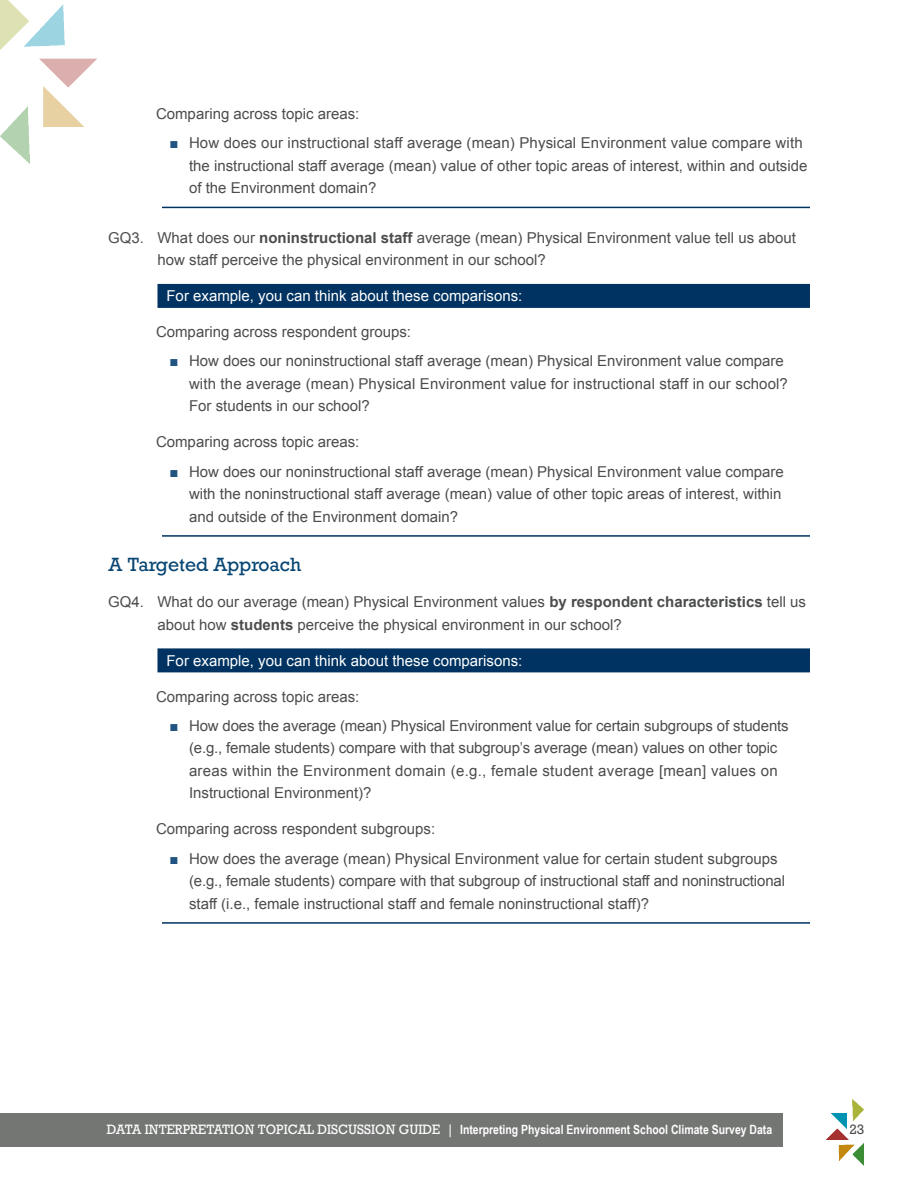
<style>
.page{position:relative;width:918px;height:1188px;background:#fff}
.page>*{position:absolute;margin:0;border:0;box-sizing:border-box;transform-origin:0 0}
.t1{font:18px "Rockwell";color:#084673}
.t2{font:15px/22.5px "Arial";color:#4b4c4d}
.t3{font:15px "Arial";color:#fff}
.t4{font:700 12.75px "Arial Narrow";color:#fff}
.t5{font:12.75px "Rockwell";color:#4b4c4d}
.s1{color:#215480}
.s2{font-weight:700}
.s3{font-family:"Rockwell";font-weight:400}
</style>
<div class="page">
<div style="left:0;top:1113px;width:783px;height:34px;background:#747674"></div>
<img style="left:0;top:0;width:97px;height:164px">
<img style="left:826px;top:1099px;width:38px;height:67px">
<hr style="left:162px;top:207px;width:648px;height:1px;background:#003361">
<div style="left:157px;top:284px;width:653px;height:24px;background:#003361"></div>
<hr style="left:162px;top:535px;width:648px;height:2px;background:#003361">
<div style="left:157px;top:648px;width:653px;height:24px;background:#003361"></div>
<hr style="left:162px;top:922px;width:648px;height:2px;background:#003361">
<p class="t2" style="left:156px;top:103px;width:205px">Comparing across topic areas:</p>
<p class="t2" style="left:189px;top:132px;width:620px;text-indent:-20px"><span class="s1">■</span> How does our instructional staff average (mean) Physical Environment value compare with the instructional staff average (mean) value of other topic areas of interest, within and outside of the Environment domain?</p>
<p class="t2" style="left:158px;top:226px;width:640px;text-indent:-50px">GQ3. What does our <span class="s2">noninstructional staff</span> average (mean) Physical Environment value tell us about how staff perceive the physical environment in our school?</p>
<p class="t3" style="left:166px;top:286px;width:357px">For example, you can think about these comparisons:</p>
<p class="t2" style="left:156px;top:321px;width:257px">Comparing across respondent groups:</p>
<p class="t2" style="left:189px;top:350px;width:600px;text-indent:-20px"><span class="s1">■</span> How does our noninstructional staff average (mean) Physical Environment value compare with the average (mean) Physical Environment value for instructional staff in our school?<br>For students in our school?</p>
<p class="t2" style="left:156px;top:431px;width:205px">Comparing across topic areas:</p>
<p class="t2" style="left:189px;top:460px;width:596px;text-indent:-20px"><span class="s1">■</span> How does our noninstructional staff average (mean) Physical Environment value compare with the noninstructional staff average (mean) value of other topic areas of interest, within and outside of the Environment domain?</p>
<p class="t1" style="left:108px;top:554px;width:195px">A Targeted Approach</p>
<p class="t2" style="left:158px;top:591px;width:650px;text-indent:-50px">GQ4. What do our average (mean) Physical Environment values <span class="s2">by respondent characteristics</span> tell us about how <span class="s2">students</span> perceive the physical environment in our school?</p>
<p class="t3" style="left:166px;top:651px;width:357px">For example, you can think about these comparisons:</p>
<p class="t2" style="left:156px;top:685px;width:205px">Comparing across topic areas:</p>
<p class="t2" style="left:189px;top:715px;width:601px;text-indent:-20px"><span class="s1">■</span> How does the average (mean) Physical Environment value for certain subgroups of students (e.g., female students) compare with that subgroup’s average (mean) values on other topic areas within the Environment domain (e.g., female student average [mean] values on Instructional Environment)?</p>
<p class="t2" style="left:156px;top:818px;width:281px">Comparing across respondent subgroups:</p>
<p class="t2" style="left:189px;top:847px;width:598px;text-indent:-20px"><span class="s1">■</span> How does the average (mean) Physical Environment value for certain student subgroups (e.g., female students) compare with that subgroup of instructional staff and noninstructional staff (i.e., female instructional staff and female noninstructional staff)?</p>
<p class="t4" style="left:107px;top:1120px;width:667px"><span class="s3">DATA INTERPRETATION TOPICAL DISCUSSION GUIDE |</span> Interpreting Physical Environment School Climate Survey Data</p>
<p class="t5" style="left:850px;top:1121px;width:16px">23</p>
</div>
